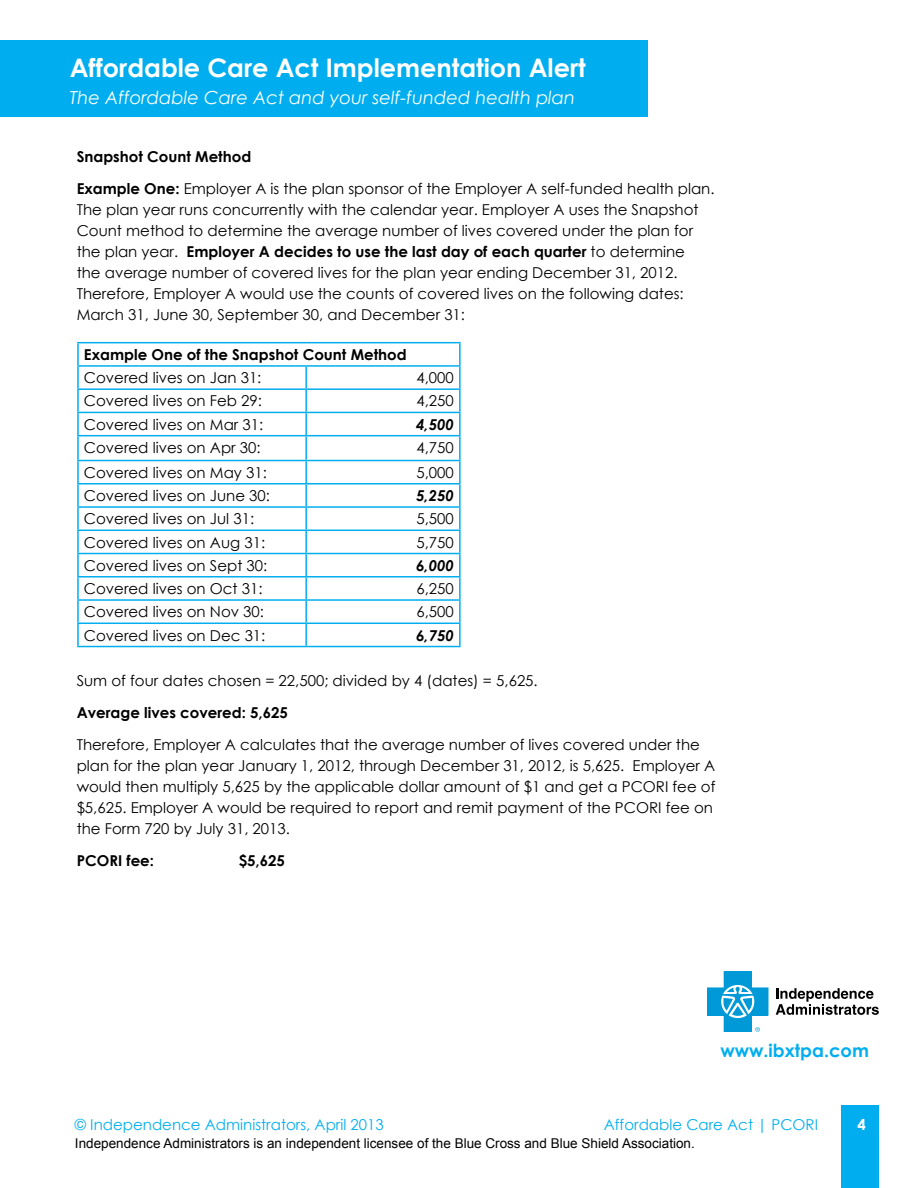
<style>
.page{position:relative;width:918px;height:1188px;background:#fff}
.page>*{position:absolute;margin:0;border:0;box-sizing:border-box;transform-origin:0 0}
.t1{font:700 25.5px "Century Gothic";color:#fff}
.t2{font:italic 18px "Century Gothic";color:#fff}
.t3{font:700 18px "Century Gothic";color:#00aeef}
.t4{font:15px/21px "Century Gothic";color:#000}
.t5{font:700 15px "Century Gothic";color:#000}
.t6{font:15px "Century Gothic";color:#00aeef}
.t7{font:italic 700 15px "Century Gothic";color:#000}
.t8{font:700 15px "Century Gothic";color:#fff}
.t9{font:13.5px "Arial";color:#000}
.s1{font-weight:700}
</style>
<div class="page">
<div style="left:0;top:40px;width:648px;height:76px;background:#00aeef"></div>
<div style="left:724px;top:971px;width:27px;height:61px;background:#0099d8"></div>
<div style="left:724px;top:971px;width:28px;height:61px;border:1px solid #0099d8"></div>
<div style="left:708px;top:988px;width:60px;height:27px;background:#0099d8"></div>
<div style="left:707px;top:988px;width:61px;height:27px;border:1px solid #0099d8"></div>
<div style="left:721px;top:985px;width:33px;height:33px;border:1px solid #fff;border-radius:50%"></div>
<svg style="left:722px;top:987px;width:32px;height:29px"></svg>
<svg style="left:755px;top:1027px;width:5px;height:5px"></svg>
<svg style="left:776px;top:988px;width:103px;height:27px"></svg>
<hr style="left:77px;top:342px;width:229px;height:1px;background:#00aeef">
<hr style="left:77px;top:343px;width:2px;height:22px;background:#00aeef">
<hr style="left:306px;top:342px;width:155px;height:1px;background:#00aeef">
<hr style="left:459px;top:343px;width:2px;height:22px;background:#00aeef">
<hr style="left:77px;top:365px;width:229px;height:2px;background:#00aeef">
<hr style="left:77px;top:367px;width:2px;height:21px;background:#00aeef">
<hr style="left:306px;top:365px;width:155px;height:2px;background:#00aeef">
<hr style="left:305px;top:367px;width:2px;height:21px;background:#00aeef">
<hr style="left:459px;top:367px;width:2px;height:21px;background:#00aeef">
<hr style="left:77px;top:388px;width:229px;height:2px;background:#00aeef">
<hr style="left:77px;top:390px;width:2px;height:22px;background:#00aeef">
<hr style="left:306px;top:388px;width:155px;height:2px;background:#00aeef">
<hr style="left:305px;top:390px;width:2px;height:22px;background:#00aeef">
<hr style="left:459px;top:390px;width:2px;height:22px;background:#00aeef">
<hr style="left:77px;top:412px;width:229px;height:1px;background:#00aeef">
<hr style="left:77px;top:413px;width:2px;height:22px;background:#00aeef">
<hr style="left:306px;top:412px;width:155px;height:1px;background:#00aeef">
<hr style="left:305px;top:413px;width:2px;height:22px;background:#00aeef">
<hr style="left:459px;top:413px;width:2px;height:22px;background:#00aeef">
<hr style="left:77px;top:435px;width:229px;height:1px;background:#00aeef">
<hr style="left:77px;top:436px;width:2px;height:24px;background:#00aeef">
<hr style="left:306px;top:435px;width:155px;height:1px;background:#00aeef">
<hr style="left:305px;top:436px;width:2px;height:24px;background:#00aeef">
<hr style="left:459px;top:436px;width:2px;height:24px;background:#00aeef">
<hr style="left:77px;top:460px;width:229px;height:1px;background:#00aeef">
<hr style="left:77px;top:461px;width:2px;height:22px;background:#00aeef">
<hr style="left:306px;top:460px;width:155px;height:1px;background:#00aeef">
<hr style="left:305px;top:461px;width:2px;height:22px;background:#00aeef">
<hr style="left:459px;top:461px;width:2px;height:22px;background:#00aeef">
<hr style="left:77px;top:483px;width:229px;height:2px;background:#00aeef">
<hr style="left:77px;top:485px;width:2px;height:21px;background:#00aeef">
<hr style="left:306px;top:483px;width:155px;height:2px;background:#00aeef">
<hr style="left:305px;top:485px;width:2px;height:21px;background:#00aeef">
<hr style="left:459px;top:485px;width:2px;height:21px;background:#00aeef">
<hr style="left:77px;top:506px;width:229px;height:2px;background:#00aeef">
<hr style="left:77px;top:508px;width:2px;height:22px;background:#00aeef">
<hr style="left:306px;top:506px;width:155px;height:2px;background:#00aeef">
<hr style="left:305px;top:508px;width:2px;height:22px;background:#00aeef">
<hr style="left:459px;top:508px;width:2px;height:22px;background:#00aeef">
<hr style="left:77px;top:530px;width:229px;height:1px;background:#00aeef">
<hr style="left:77px;top:531px;width:2px;height:22px;background:#00aeef">
<hr style="left:306px;top:530px;width:155px;height:1px;background:#00aeef">
<hr style="left:305px;top:531px;width:2px;height:22px;background:#00aeef">
<hr style="left:459px;top:531px;width:2px;height:22px;background:#00aeef">
<hr style="left:77px;top:553px;width:229px;height:1px;background:#00aeef">
<hr style="left:77px;top:554px;width:2px;height:22px;background:#00aeef">
<hr style="left:306px;top:553px;width:155px;height:1px;background:#00aeef">
<hr style="left:305px;top:554px;width:2px;height:22px;background:#00aeef">
<hr style="left:459px;top:554px;width:2px;height:22px;background:#00aeef">
<hr style="left:77px;top:576px;width:229px;height:2px;background:#00aeef">
<hr style="left:77px;top:578px;width:2px;height:21px;background:#00aeef">
<hr style="left:306px;top:576px;width:155px;height:2px;background:#00aeef">
<hr style="left:305px;top:578px;width:2px;height:21px;background:#00aeef">
<hr style="left:459px;top:578px;width:2px;height:21px;background:#00aeef">
<hr style="left:77px;top:599px;width:229px;height:2px;background:#00aeef">
<hr style="left:77px;top:601px;width:2px;height:22px;background:#00aeef">
<hr style="left:306px;top:599px;width:155px;height:2px;background:#00aeef">
<hr style="left:305px;top:601px;width:2px;height:22px;background:#00aeef">
<hr style="left:459px;top:601px;width:2px;height:22px;background:#00aeef">
<hr style="left:77px;top:623px;width:229px;height:1px;background:#00aeef">
<hr style="left:77px;top:624px;width:2px;height:22px;background:#00aeef">
<hr style="left:306px;top:623px;width:155px;height:1px;background:#00aeef">
<hr style="left:305px;top:624px;width:2px;height:22px;background:#00aeef">
<hr style="left:459px;top:624px;width:2px;height:22px;background:#00aeef">
<hr style="left:77px;top:646px;width:229px;height:1px;background:#00aeef">
<hr style="left:306px;top:646px;width:155px;height:1px;background:#00aeef">
<div style="left:842px;top:1106px;width:37px;height:82px;background:#00aeef"></div>
<h1 class="t1" style="left:70px;top:49px;width:518px">Affordable Care Act Implementation Alert</h1>
<p class="t2" style="left:70px;top:85px;width:507px">The Affordable Care Act and your self-funded health plan</p>
<p class="t4" style="left:77px;top:141px;width:639px;line-height:31.8px"><span class="s1">Snapshot Count Method<br>Example One:</span> Employer A is the plan sponsor of the Employer A self-funded health plan.</p>
<p class="t4" style="left:77px;top:199px;width:623px">The plan year runs concurrently with the calendar year. Employer A uses the Snapshot Count method to determine the average number of lives covered under the plan for the plan year. <span class="s1">Employer A decides to use the last day of each quarter</span> to determine the average number of covered lives for the plan year ending December 31, 2012.<br>Therefore, Employer A would use the counts of covered lives on the following dates:<br>March 31, June 30, September 30, and December 31:</p>
<p class="t5" style="left:84px;top:343px;width:324px">Example One of the Snapshot Count Method</p>
<p class="t4" style="left:84px;top:367px;width:179px">Covered lives on Jan 31:</p>
<p class="t4" style="left:416px;top:367px;width:39px">4,000</p>
<p class="t4" style="left:84px;top:390px;width:180px">Covered lives on Feb 29:</p>
<p class="t4" style="left:416px;top:390px;width:39px">4,250</p>
<p class="t4" style="left:84px;top:414px;width:181px">Covered lives on Mar 31:</p>
<p class="t7" style="left:416px;top:413px;width:39px">4,500</p>
<p class="t4" style="left:84px;top:437px;width:178px">Covered lives on Apr 30:</p>
<p class="t4" style="left:416px;top:437px;width:39px">4,750</p>
<p class="t4" style="left:84px;top:462px;width:184px">Covered lives on May 31:</p>
<p class="t4" style="left:416px;top:462px;width:39px">5,000</p>
<p class="t4" style="left:84px;top:485px;width:188px">Covered lives on June 30:</p>
<p class="t7" style="left:416px;top:484px;width:39px">5,250</p>
<p class="t4" style="left:84px;top:508px;width:172px">Covered lives on Jul 31:</p>
<p class="t4" style="left:416px;top:508px;width:39px">5,500</p>
<p class="t4" style="left:84px;top:531px;width:183px">Covered lives on Aug 31:</p>
<p class="t4" style="left:416px;top:531px;width:39px">5,750</p>
<p class="t4" style="left:84px;top:555px;width:185px">Covered lives on Sept 30:</p>
<p class="t7" style="left:416px;top:554px;width:39px">6,000</p>
<p class="t4" style="left:84px;top:578px;width:180px">Covered lives on Oct 31:</p>
<p class="t4" style="left:416px;top:578px;width:39px">6,250</p>
<p class="t4" style="left:84px;top:601px;width:182px">Covered lives on Nov 30:</p>
<p class="t4" style="left:416px;top:601px;width:39px">6,500</p>
<p class="t4" style="left:84px;top:624px;width:183px">Covered lives on Dec 31:</p>
<p class="t7" style="left:416px;top:624px;width:39px">6,750</p>
<p class="t4" style="left:77px;top:670px;width:463px">Sum of four dates chosen = 22,500; divided by 4 (dates) = 5,625.</p>
<p class="t5" style="left:77px;top:701px;width:213px">Average lives covered: 5,625</p>
<p class="t4" style="left:77px;top:734px;width:640px">Therefore, Employer A calculates that the average number of lives covered under the plan for the plan year January 1, 2012, through December 31, 2012, is 5,625. Employer A would then multiply 5,625 by the applicable dollar amount of $1 and get a PCORI fee of $5,625. Employer A would be required to report and remit payment of the PCORI fee on the Form 720 by July 31, 2013.</p>
<p class="t5" style="left:77px;top:849px;width:79px">PCORI fee:</p>
<p class="t5" style="left:239px;top:849px;width:48px">$5,625</p>
<p class="t3" style="left:720px;top:1037px;width:150px">www.ibxtpa.com</p>
<p class="t6" style="left:75px;top:1114px;width:310px">© Independence Administrators, April 2013</p>
<p class="t6" style="left:604px;top:1114px;width:216px">Affordable Care Act | PCORI</p>
<p class="t9" style="left:75px;top:1135px;width:621px">Independence Administrators is an independent licensee of the Blue Cross and Blue Shield Association.</p>
<p class="t8" style="left:858px;top:1113px;width:10px">4</p>
</div>
